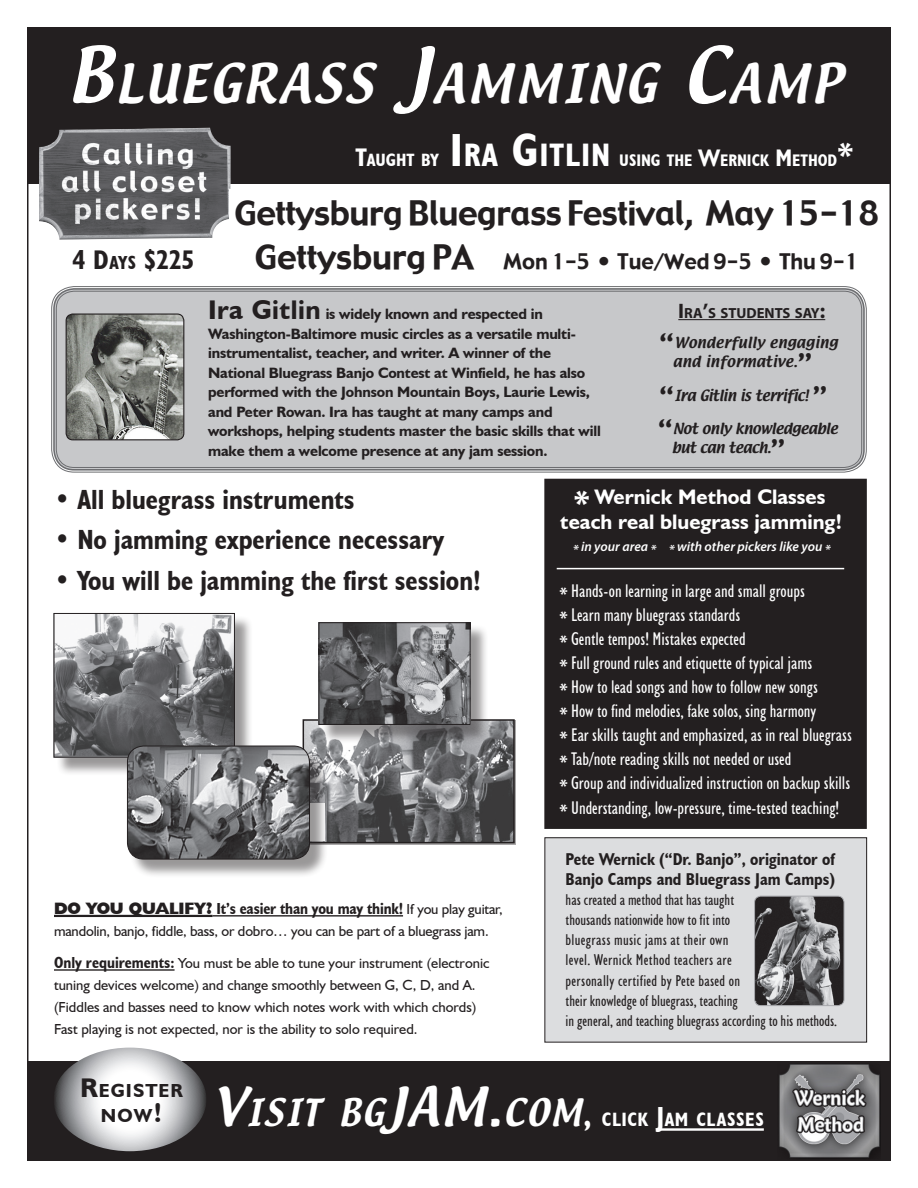
<style>
.page{position:relative;width:918px;height:1188px;background:#fff}
.page>*{position:absolute;margin:0;border:0;box-sizing:border-box;transform-origin:0 0}
.t1{font:47.25px "Textile";letter-spacing:.055em;color:#fff}
.t2{font:900 34.05px "Myriad Pro";color:#fff}
.t3{font:33px "Gadget";letter-spacing:-.01em;color:#231f20}
.t4{font:700 condensed 27.75px "Humanist 521 BT";color:#231f20}
.t5{font:700 condensed 27px "Humanist 521 BT";color:#231f20}
.t6{font:700 21px "Humanist 521 BT";color:#fff}
.t7{font:21px "Gadget";color:#231f20}
.t8{font:700 condensed 19.35px "Humanist 521 BT";letter-spacing:.03em;color:#fff}
.t9{font:700 18.9px "Humanist 521 BT";letter-spacing:.055em;color:#231f20}
.t10{font:condensed 18.3px "Humanist 521 BT";color:#fff}
.t11{font:700 condensed 17.85px "Humanist 521 BT";color:#fff}
.t12{font:700 condensed 17.25px/20.5px "Humanist 521 BT";color:#231f20}
.t13{font:700 condensed 16.8px "Humanist 521 BT";color:#fff}
.t14{font:700 condensed 16.05px "Humanist 521 BT";letter-spacing:-.01em;color:#231f20}
.t15{font:condensed 15.75px/20.1px "Humanist 521 BT";color:#231f20}
.t16{font:condensed 15.75px "Humanist 521 BT";letter-spacing:.02em;color:#231f20}
.t17{font:700 15px/19.5px "Humanist 521 BT";letter-spacing:-.01em;color:#231f20}
.t18{font:700 14.7px "Myriad Pro";color:#231f20}
.t19{font:14.55px/21.9px "Humanist 521 BT";color:#231f20}
.t20{font:13.5px/19.5px "Textile";letter-spacing:-.02em;color:#231f20}
.t21{font:italic 600 13.5px "Myriad Pro";color:#fff}
.t22{font:13.5px/19.5px "Textile";letter-spacing:.02em;color:#231f20}
.s1{font-size:67.5px}
.s2{font-size:25.5px}
.s3{font-size:46.5px}
.s4{font-size:32.55px}
.s5{font-size:24px}
.s6{font-family:"Myriad Pro";font-weight:900;font-stretch:normal;font-size:34.05px}
.s7{font-size:18.9px}
.s8{font-size:33px}
.s9{font-size:27px}
.s10{font-size:21px}
.s11{font-family:"Humanist 521 BT";font-weight:700;font-size:27px}
.s12{font-weight:800;font-stretch:normal;font-size:16.5px}
.s13{font-weight:400;font-stretch:normal;font-size:14.55px}
.s14{font-weight:700;font-stretch:condensed;font-size:16.05px}
.s15{font-family:"Myriad Pro";font-weight:700;font-stretch:normal}
.s16{font-family:"Textile";font-weight:400;font-stretch:normal;font-size:47.1px}
.s17{font-family:"Textile";font-weight:400;font-stretch:normal;font-size:33px}
.s18{font-size:34.05px}
.s19{font-size:27.6px}
</style>
<div class="page">
<img style="left:306px;top:722px;width:206px;height:118px">
<div style="left:303px;top:719px;width:212px;height:124px;border:2px solid #231f20"></div>
<div style="left:27px;top:27px;width:864px;height:157px;background:#231f20"></div>
<img style="left:39px;top:128px;width:192px;height:112px">
<div style="left:545px;top:838px;width:322px;height:204px;background:#dcdddf"></div>
<div style="left:545px;top:837px;width:322px;height:205px;border:1px solid #231f20"></div>
<img style="left:756px;top:896px;width:88px;height:110px">
<div style="left:754px;top:896px;width:90px;height:110px;border:1px solid #a8a9ad;border-radius:6px"></div>
<div style="left:27px;top:1061px;width:864px;height:100px;background:#231f20"></div>
<hr style="left:54px;top:915px;width:159px;height:2px;background:#231f20">
<hr style="left:213px;top:915px;width:190px;height:2px;background:#231f20">
<hr style="left:54px;top:969px;width:121px;height:2px;background:#231f20">
<div style="left:56px;top:615px;width:198px;height:161px;background:#231f20;opacity:.46"></div>
<img style="left:56px;top:615px;width:177px;height:141px">
<div style="left:54px;top:613px;width:181px;height:145px;border:1px solid #231f20"></div>
<div style="left:321px;top:624px;width:168px;height:120px;background:#231f20;opacity:.46"></div>
<img style="left:320px;top:624px;width:149px;height:99px">
<div style="left:318px;top:622px;width:153px;height:103px;border:1px solid #231f20"></div>
<div style="left:230px;top:189px;width:654px;height:114px;background:#fff"></div>
<div style="left:545px;top:479px;width:321px;height:349px;background:#231f20"></div>
<div style="left:544px;top:479px;width:323px;height:350px;border:2px solid #231f20"></div>
<hr style="left:557px;top:568px;width:287px;height:1px;background:#fff">
<div style="left:129px;top:748px;width:200px;height:130px;background:#231f20;opacity:.46"></div>
<img style="left:127px;top:746px;width:183px;height:113px">
<div style="left:127px;top:746px;width:183px;height:113px;border:1px solid #231f20;border-radius:16px"></div>
<hr style="left:656px;top:1128px;width:108px;height:3px;background:#fff">
<img style="left:779px;top:1064px;width:102px;height:94px">
<div style="left:54px;top:289px;width:810px;height:181px;background:#c7c8ca;border-radius:20px"></div>
<div style="left:53px;top:288px;width:812px;height:183px;border:2px solid #6c6d70;border-radius:20px"></div>
<div style="left:56px;top:291px;width:806px;height:177px;border:1px solid #6c6d70;border-radius:18px"></div>
<svg style="left:66px;top:314px;width:118px;height:126px;background:#868884"></svg>
<div style="left:66px;top:314px;width:118px;height:126px;border:1px solid #231f20;border-radius:7px"></div>
<hr style="left:678px;top:319px;width:147px;height:1px;background:#231f20">
<svg style="left:54px;top:1048px;width:152px;height:103px"></svg>
<p class="t1" style="left:67px;top:50px;width:776px"><span class="s1">B</span>LUEGRASS <span class="s1">J</span>AMMING <span class="s1">C</span>AMP</p>
<p class="t11" style="left:355px;top:149px;width:85px"><span class="s2">T</span>AUGHT BY</p>
<p class="t13" style="left:450px;top:150px;width:405px"><span class="s3">I</span><span class="s4">RA</span> <span class="s3">G</span><span class="s4">ITLI N</span> USING THE <span class="s5">W</span>ERNICK <span class="s5">M</span>ETHOD<span class="s6">*</span></p>
<p class="t5" style="left:72px;top:243px;width:123px">4 D<span class="s7">AYS</span> $225</p>
<p class="t3" style="left:234px;top:192px;width:646px">Gettysburg Bluegrass Festival, May 15-18</p>
<p class="t7" style="left:255px;top:247px;width:605px"><span class="s8">Gettysburg PA</span> Mon 1-5 • Tue/Wed 9-5 • Thu 9-1</p>
<p class="t17" style="left:208px;top:304px;width:394px"><span class="s9">Ira Gitlin</span> is widely known and respected in Washington-Baltimore music circles as a versatile multi&shy;instrumentalist, teacher, and writer. A winner of the National Bluegrass Banjo Contest at Winfield, he has also performed with the Johnson Mountain Boys, Laurie Lewis, and Peter Rowan. Ira has taught at many camps and workshops, helping students master the basic skills that will make them a welcome presence at any jam session.</p>
<p class="t18" style="left:678px;top:303px;width:148px"><span class="s10">I</span>RA<span class="s10">’</span>S STUDENTS SAY<span class="s10">:</span></p>
<p class="t22" style="left:673px;top:333px;width:166px;text-indent:-14px"><span class="s11">“</span>Wonderfully engaging and informative.<span class="s11">”</span></p>
<p class="t20" style="left:659px;top:386px;width:169px"><span class="s11">“</span>Ira Gitlin is terrific! <span class="s11">”</span></p>
<p class="t20" style="left:672px;top:419px;width:168px;text-indent:-14px"><span class="s11">“</span>Not only knowledgeable but can teach.<span class="s11">”</span></p>
<p class="t4" style="left:54px;top:482px;width:302px">• All bluegrass instruments</p>
<p class="t4" style="left:54px;top:522px;width:392px">• No jamming experience necessary</p>
<p class="t4" style="left:54px;top:563px;width:428px">• You will be jamming the first session!</p>
<p class="t14" style="left:54px;top:899px;width:450px"><span class="s12">DO YOU QUALIFY?</span> It’s easier than you may think! <span class="s13">If you play guitar,</span></p>
<p class="t19" style="left:54px;top:920px;width:436px">mandolin, banjo, fiddle, bass, or dobro… you can be part of a bluegrass jam.</p>
<p class="t19" style="left:54px;top:952px;width:437px"><span class="s14">Only requirements:</span> You must be able to tune your instrument (electronic tuning devices welcome) and change smoothly between G, C, D, and A. (Fiddles and basses need to know which notes work with which chords)<br>Fast playing is not expected, nor is the ability to solo required.</p>
<p class="t6" style="left:595px;top:483px;width:232px">Wernick Method Classes</p>
<p class="t6" style="left:560px;top:509px;width:284px">teach real bluegrass jamming!</p>
<p class="t2" style="left:574px;top:483px;width:18px">*</p>
<p class="t21" style="left:573px;top:538px;width:260px">* in your area * * with other pickers like you *</p>
<p class="t10" style="left:559px;top:580px;width:247px"><span class="s15">*</span> Hands-on learning in large and small groups</p>
<p class="t10" style="left:559px;top:604px;width:183px"><span class="s15">*</span> Learn many bluegrass standards</p>
<p class="t10" style="left:559px;top:628px;width:188px"><span class="s15">*</span> Gentle tempos! Mistakes expected</p>
<p class="t10" style="left:559px;top:652px;width:254px"><span class="s15">*</span> Full ground rules and etiquette of typical jams</p>
<p class="t10" style="left:559px;top:676px;width:260px"><span class="s15">*</span> How to lead songs and how to follow new songs</p>
<p class="t10" style="left:559px;top:700px;width:259px"><span class="s15">*</span> How to find melodies, fake solos, sing harmony</p>
<p class="t10" style="left:559px;top:724px;width:294px"><span class="s15">*</span> Ear skills taught and emphasized, as in real bluegrass</p>
<p class="t10" style="left:559px;top:748px;width:233px"><span class="s15">*</span> Tab/note reading skills not needed or used</p>
<p class="t10" style="left:559px;top:772px;width:292px"><span class="s15">*</span> Group and individualized instruction on backup skills</p>
<p class="t10" style="left:559px;top:797px;width:281px"><span class="s15">*</span> Understanding, low-pressure, time-tested teaching!</p>
<p class="t12" style="left:566px;top:848px;width:271px">Pete Wernick (“Dr. Banjo”, originator of<br>Banjo Camps and Bluegrass Jam Camps)</p>
<p class="t15" style="left:566px;top:890px;width:170px">has created a method that has taught thousands nationwide how to fit into</p>
<p class="t16" style="left:566px;top:931px;width:164px">bluegrass music jams at their own</p>
<p class="t16" style="left:566px;top:951px;width:168px">level. Wernick Method teachers are</p>
<p class="t16" style="left:566px;top:971px;width:176px">personally certified by Pete based on</p>
<p class="t15" style="left:566px;top:990px;width:174px">their knowledge of bluegrass, teaching</p>
<p class="t15" style="left:566px;top:1010px;width:273px">in general, and teaching bluegrass according to his methods.</p>
<p class="t9" style="left:80px;top:1079px;width:103px"><span class="s9">R</span>EGISTER</p>
<p class="t9" style="left:101px;top:1104px;width:63px">NOW<span class="s9">!</span></p>
<p class="t8" style="left:213px;top:1108px;width:552px"><span class="s16">V</span><span class="s17">ISIT BG</span><span class="s16">JAM.</span><span class="s17">COM</span><span class="s18">,</span> CLICK <span class="s19">J</span>AM CLASSES</p>
</div>
